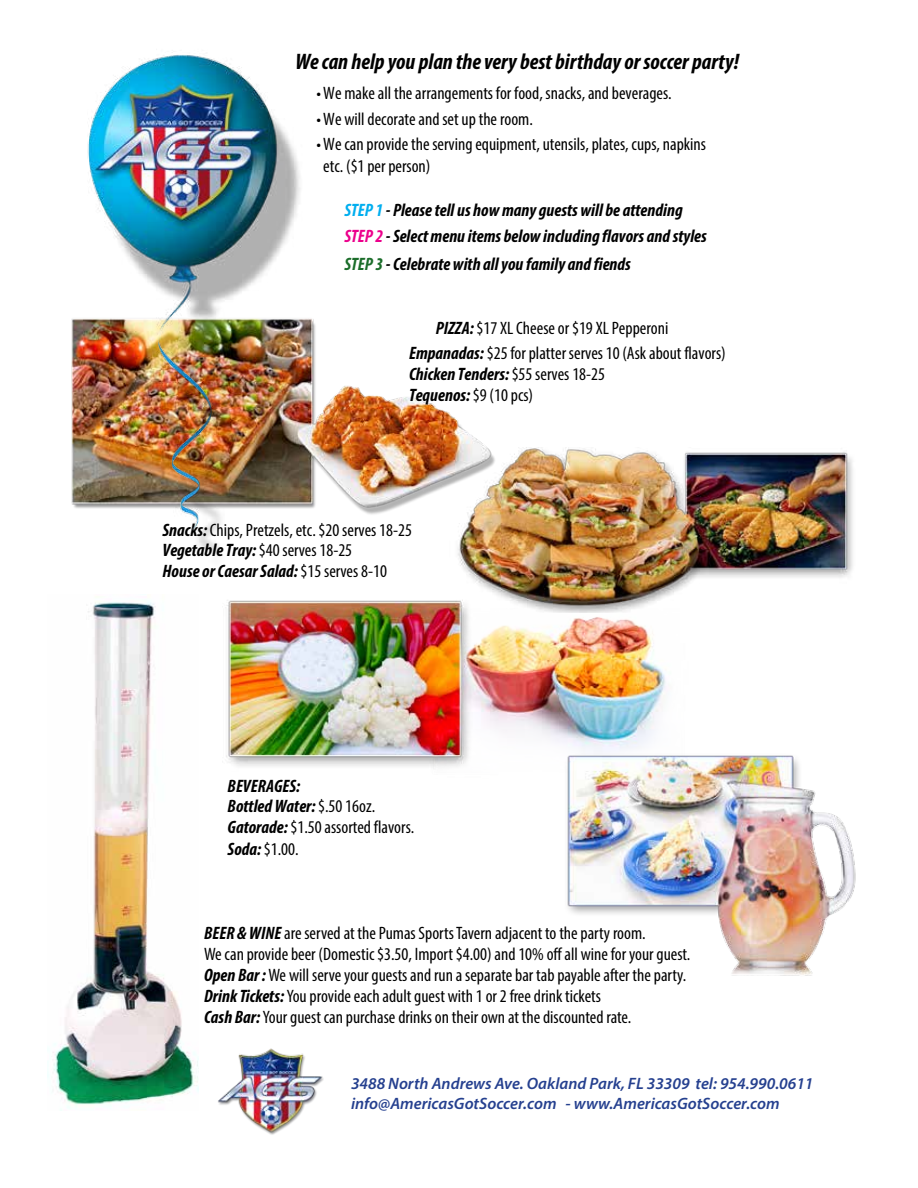
<style>
.page{position:relative;width:918px;height:1188px;background:#fff}
.page>*{position:absolute;margin:0;border:0;box-sizing:border-box;transform-origin:0 0}
.t1{font:italic 700 condensed 22.5px "Myriad Pro";color:#000}
.t2{font:condensed 18px/21px "Myriad Pro";color:#000}
.t3{font:italic 700 condensed 18px/21px "Myriad Pro";color:#000}
.t4{font:italic 600 16.5px/19.8px "Myriad Pro";color:#25408f}
.s1{color:#00aeef}
.s2{color:#ec008c}
.s3{color:#1b6d2a}
.s4{font-weight:700;font-style:italic}
.s5{font-weight:400;font-style:normal}
</style>
<div class="page">
<img style="left:336px;top:386px;width:151px;height:129px">
<img style="left:226px;top:600px;width:440px;height:168px">
<img style="left:449px;top:447px;width:404px;height:165px">
<img style="left:560px;top:745px;width:296px;height:231px">
<img style="left:218px;top:1048px;width:106px;height:87px">
<img style="left:48px;top:612px;width:151px;height:499px">
<img style="left:71px;top:52px;width:265px;height:560px">
<p class="t1" style="left:296px;top:47px;width:445px">We can help you plan the very best birthday or soccer party!</p>
<p class="t2" style="left:316px;top:82px;width:357px">• We make all the arrangements for food, snacks, and beverages.</p>
<p class="t2" style="left:316px;top:108px;width:218px">• We will decorate and set up the room.</p>
<p class="t2" style="left:323px;top:133px;width:384px;line-height:21.6px;text-indent:-7px">• We can provide the serving equipment, utensils, plates, cups, napkins etc. ($1 per person)</p>
<p class="t3" style="left:345px;top:197px;width:364px;line-height:26.7px"><span class="s1">STEP 1</span> - Please tell us how many guests will be attending<br><span class="s2">STEP 2</span> - Select menu items below including flavors and styles<br><span class="s3">STEP 3</span> - Celebrate with all you family and fiends</p>
<p class="t2" style="left:409px;top:315px;width:318px;line-height:25px;text-indent:27px"><span class="s4">PIZZA:</span> $17 XL Cheese or $19 XL Pepperoni<br><span class="s4">Empanadas:</span> $25 for platter serves 10(Ask about flavors)</p>
<p class="t3" style="left:409px;top:363px;width:198px">Chicken Tenders: <span class="s5">$55 serves 18-25<br></span>Tequenos: <span class="s5">$9 (10 pcs)</span></p>
<p class="t2" style="left:163px;top:520px;width:251px;line-height:20.5px"><span class="s4">Snacks:</span> Chips, Pretzels, etc. $20 serves 18-25<br><span class="s4">Vegetable Tray:</span> $40 serves 18-25<br><span class="s4">House or Caesar Salad:</span> $15 serves 8-10</p>
<p class="t3" style="left:228px;top:775px;width:188px">BEVERAGES:<br>Bottled Water: <span class="s5">$.50 16oz.<br></span>Gatorade: <span class="s5">$1.50 assorted flavors.<br></span>Soda: <span class="s5">$1.00.</span></p>
<p class="t2" style="left:204px;top:922px;width:488px"><span class="s4">BEER &amp; WINE</span> are served at the Pumas Sports Tavern adjacent to the party room.<br>We can provide beer (Domestic $3.50, Import $4.00) and 10% off all wine for your guest.<br><span class="s4">Open Bar :</span> We will serve your guests and run a separate bar tab payable after the party.<br><span class="s4">Drink Tickets:</span> You provide each adult guest with 1 or 2 free drink tickets<br><span class="s4">Cash Bar:</span> Your guest can purchase drinks on their own at the discounted rate.</p>
<p class="t4" style="left:351px;top:1073px;width:464px">3488 North Andrews Ave. Oakland Park, FL 33309 tel: 954.990.0611 info@AmericasGotSoccer.com - www.AmericasGotSoccer.com</p>
</div>
